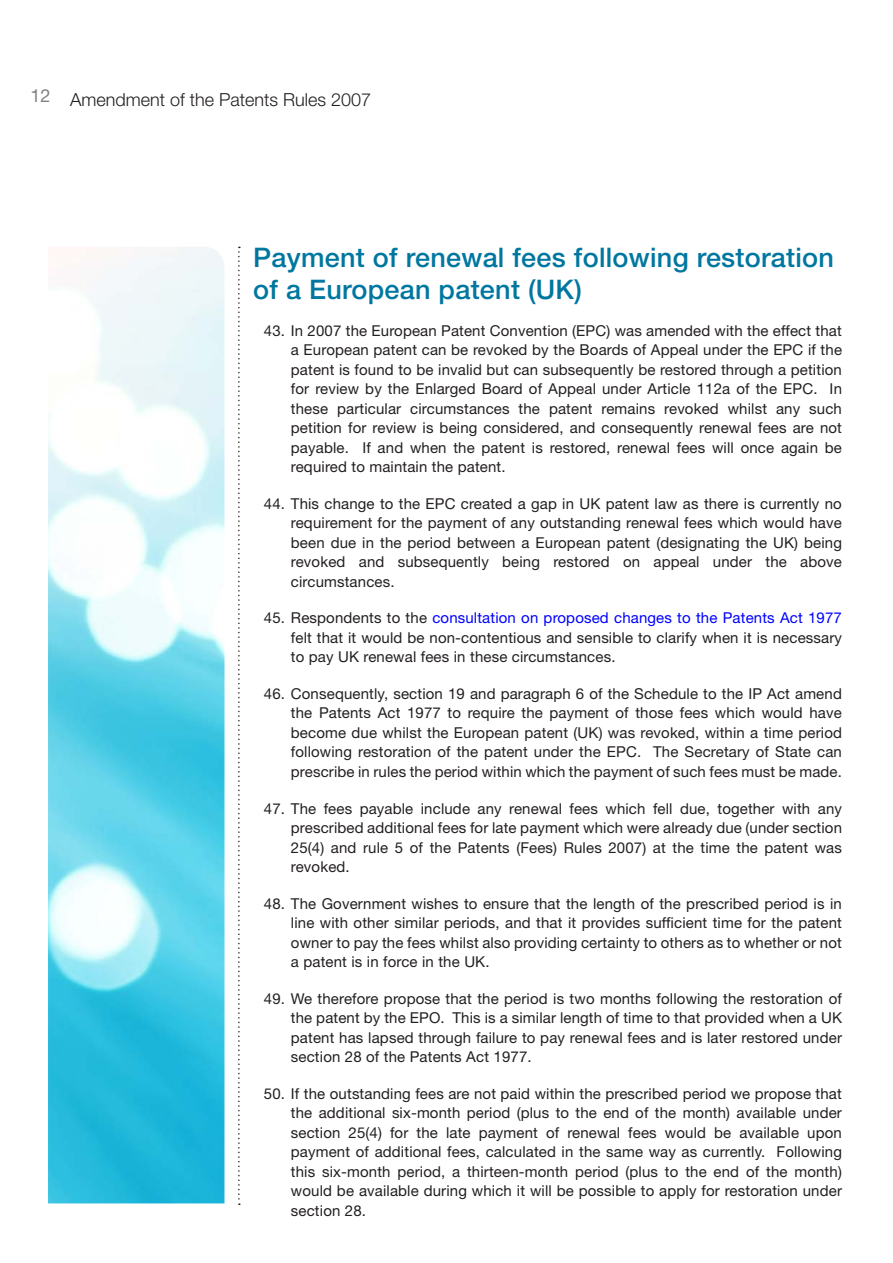
<style>
.page{position:relative;width:893px;height:1263px;background:#fff}
.page>*{position:absolute;margin:0;border:0;box-sizing:border-box;transform-origin:0 0}
.Heading_2{font:500 27px/32.4px "Helvetica Neue LT Std";letter-spacing:.01em;color:#0077a0}
.t1{font:300 18px "Helvetica Neue LT Std";color:#231f20}
.t2{font:15px/19.5px "Helvetica Neue LT Std";letter-spacing:.01em;color:#231f20;text-align:justify}
.s1{color:#00f}
</style>
<div class="page">
<svg style="left:238px;top:247px;width:2px;height:958px"></svg>
<img style="left:48px;top:247px;width:176px;height:956px">
<p class="t1" style="left:31px;top:88px;width:342px"><sup>12</sup> Amendment of the Patents Rules 2007</p>
<h2 class="Heading_2" style="left:253px;top:241px;width:582px">Payment of renewal fees following restoration of a European patent (UK)</h2>
<p class="t2" style="left:291px;top:321px;width:553px;text-indent:-27px">43. In 2007 the European Patent Convention (EPC) was amended with the effect that a European patent can be revoked by the Boards of Appeal under the EPC if the patent is found to be invalid but can subsequently be restored through a petition for review by the Enlarged Board of Appeal under Article 112a of the EPC. In these particular circumstances the patent remains revoked whilst any such petition for review is being considered, and consequently renewal fees are not payable. If and when the patent is restored, renewal fees will once again be required to maintain the patent.</p>
<p class="t2" style="left:291px;top:494px;width:553px;text-indent:-27px">44. This change to the EPC created a gap in UK patent law as there is currently no requirement for the payment of any outstanding renewal fees which would have been due in the period between a European patent (designating the UK) being revoked and subsequently being restored on appeal under the above circumstances.</p>
<p class="t2" style="left:291px;top:608px;width:553px;text-indent:-27px">45. Respondents to the <span class="s1">consultation on proposed changes to the Patents Act 1977 </span>felt that it would be non-contentious and sensible to clarify when it is necessary to pay UK renewal fees in these circumstances.</p>
<p class="t2" style="left:291px;top:684px;width:553px;text-indent:-27px">46. Consequently, section 19 and paragraph 6 of the Schedule to the IP Act amend the Patents Act 1977 to require the payment of those fees which would have become due whilst the European patent (UK) was revoked, within a time period following restoration of the patent under the EPC. The Secretary of State can prescribe in rules the period within which the payment of such fees must be made.</p>
<p class="t2" style="left:291px;top:798px;width:553px;text-indent:-27px">47. The fees payable include any renewal fees which fell due, together with any prescribed additional fees for late payment which were already due (under section 25(4) and rule 5 of the Patents (Fees) Rules 2007) at the time the patent was revoked.</p>
<p class="t2" style="left:291px;top:893px;width:552px;text-indent:-27px">48. The Government wishes to ensure that the length of the prescribed period is in line with other similar periods, and that it provides sufficient time for the patent owner to pay the fees whilst also providing certainty to others as to whether or not a patent is in force in the UK.</p>
<p class="t2" style="left:291px;top:988px;width:553px;text-indent:-27px">49. We therefore propose that the period is two months following the restoration of the patent by the EPO. This is a similar length of time to that provided when a UK patent has lapsed through failure to pay renewal fees and is later restored under section 28 of the Patents Act 1977.</p>
<p class="t2" style="left:291px;top:1083px;width:553px;text-indent:-27px">50. If the outstanding fees are not paid within the prescribed period we propose that the additional six-month period (plus to the end of the month) available under section 25(4) for the late payment of renewal fees would be available upon payment of additional fees, calculated in the same way as currently. Following this six-month period, a thirteen-month period (plus to the end of the month) would be available during which it will be possible to apply for restoration under section 28.</p>
</div>
